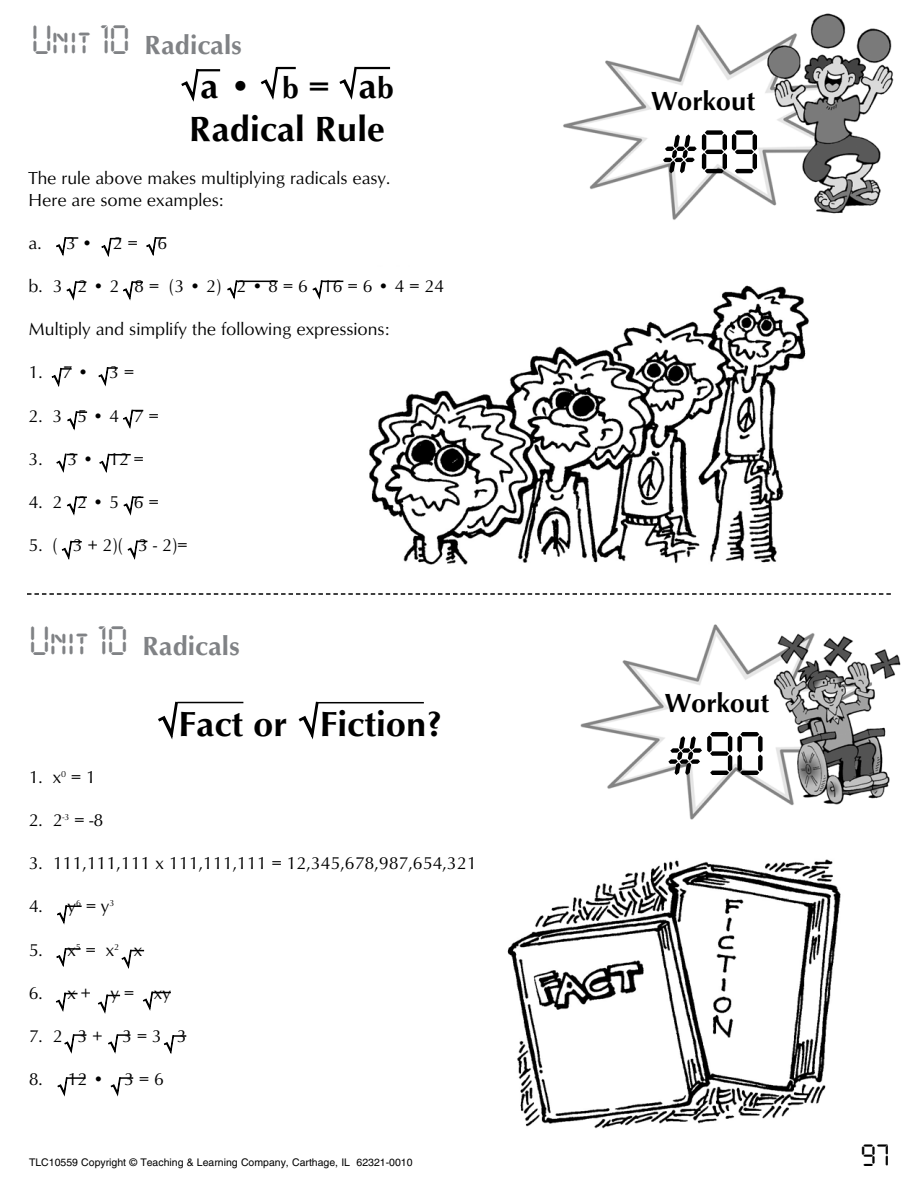
<style>
.page{position:relative;width:918px;height:1188px;background:#fff}
.page>*{position:absolute;margin:0;border:0;box-sizing:border-box;transform-origin:0 0}
.t1{font:54px "Digital ICG";color:#000}
.t2{font:500 36px/43.2px "Optus T";color:#000}
.t3{font:500 27px "Optus T";color:#808285}
.t4{font:500 27px "Optus T";color:#000}
.t5{font:27px "Digital ICG";color:#000}
.t6{font:18px/21.6px "Optus T";color:#000}
.t7{font:10.5px "Helvetica";color:#000}
.s1{font-family:"Digital ICG";font-weight:400;font-size:36px}
.s2{color:#fff}
.s3{font-size:30px}
</style>
<div class="page">
<img style="left:507px;top:859px;width:334px;height:270px">
<img style="left:369px;top:285px;width:440px;height:280px">
<svg style="left:27px;top:593px;width:864px;height:2px"></svg>
<img style="left:563px;top:13px;width:331px;height:207px">
<img style="left:580px;top:624px;width:321px;height:196px">
<hr style="left:198px;top:69px;width:22px;height:2px;background:#000">
<hr style="left:356px;top:67px;width:34px;height:2px;background:#000">
<hr style="left:236px;top:281px;width:42px;height:1px;background:#000">
<hr style="left:177px;top:702px;width:66px;height:1px;background:#000">
<hr style="left:317px;top:702px;width:107px;height:1px;background:#000">
<svg style="left:339px;top:67px;width:18px;height:33px"></svg>
<svg style="left:261px;top:67px;width:35px;height:33px"></svg>
<svg style="left:181px;top:69px;width:18px;height:33px"></svg>
<svg style="left:56px;top:237px;width:22px;height:19px"></svg>
<svg style="left:101px;top:238px;width:20px;height:19px"></svg>
<svg style="left:67px;top:281px;width:19px;height:19px"></svg>
<svg style="left:123px;top:281px;width:20px;height:19px"></svg>
<svg style="left:146px;top:237px;width:20px;height:19px"></svg>
<svg style="left:227px;top:280px;width:10px;height:19px"></svg>
<svg style="left:313px;top:280px;width:30px;height:19px"></svg>
<svg style="left:52px;top:368px;width:20px;height:19px"></svg>
<svg style="left:98px;top:367px;width:20px;height:19px"></svg>
<svg style="left:67px;top:411px;width:20px;height:19px"></svg>
<svg style="left:123px;top:410px;width:20px;height:19px"></svg>
<svg style="left:56px;top:454px;width:21px;height:19px"></svg>
<svg style="left:99px;top:454px;width:32px;height:19px"></svg>
<svg style="left:67px;top:496px;width:20px;height:19px"></svg>
<svg style="left:124px;top:496px;width:19px;height:19px"></svg>
<svg style="left:62px;top:541px;width:20px;height:19px"></svg>
<svg style="left:128px;top:541px;width:19px;height:19px"></svg>
<svg style="left:158px;top:702px;width:20px;height:37px"></svg>
<svg style="left:299px;top:702px;width:20px;height:37px"></svg>
<svg style="left:57px;top:905px;width:25px;height:19px"></svg>
<svg style="left:56px;top:948px;width:25px;height:19px"></svg>
<svg style="left:56px;top:993px;width:22px;height:19px"></svg>
<svg style="left:98px;top:995px;width:22px;height:18px"></svg>
<svg style="left:122px;top:950px;width:22px;height:19px"></svg>
<svg style="left:143px;top:992px;width:28px;height:18px"></svg>
<svg style="left:64px;top:1034px;width:22px;height:19px"></svg>
<svg style="left:108px;top:1034px;width:22px;height:19px"></svg>
<svg style="left:57px;top:1077px;width:29px;height:19px"></svg>
<svg style="left:111px;top:1077px;width:22px;height:19px"></svg>
<svg style="left:164px;top:1035px;width:22px;height:19px"></svg>
<p class="t3" style="left:32px;top:30px;width:212px"><span class="s1">Unit 10</span> Radicals</p>
<p class="t2" style="left:181px;top:64px;width:215px"><span class="s2">√</span>a • <span class="s2">√</span><span class="s3">b</span> = <span class="s2">√</span>a<span class="s3">b<br></span>Radical Rule</p>
<p class="t6" style="left:28px;top:167px;width:363px">The rule above makes multiplying radicals easy.<br>Here are some examples:</p>
<p class="t6" style="left:28px;top:232px;width:141px">a. 3 • 2 = 6</p>
<p class="t6" style="left:28px;top:275px;width:417px">b. 3 2 • 2 8 = (3 • 2) 2 • 8 = 6 16 = 6 • 4 = 24</p>
<p class="t6" style="left:28px;top:318px;width:362px">Multiply and simplify the following expressions:</p>
<p class="t6" style="left:28px;top:361px;width:107px">1. 7 • 3 =</p>
<p class="t6" style="left:28px;top:405px;width:132px">2. 3 5 • 4 7 =</p>
<p class="t6" style="left:28px;top:448px;width:117px">3. 3 • 12 =</p>
<p class="t6" style="left:28px;top:491px;width:132px">4. 2 2 • 5 6 =</p>
<p class="t6" style="left:28px;top:534px;width:160px">5. ( 3 + 2)( 3 - 2)=</p>
<p class="t3" style="left:30px;top:630px;width:212px"><span class="s1">Unit 10</span> Radicals</p>
<p class="t2" style="left:155px;top:702px;width:288px"><span class="s2">√</span>Fact or <span class="s2">√</span>Fiction?</p>
<p class="t6" style="left:29px;top:766px;width:69px">1. x<sup>0</sup> = 1</p>
<p class="t6" style="left:29px;top:809px;width:76px">2. 2<sup>-3</sup> = -8</p>
<p class="t6" style="left:29px;top:852px;width:449px">3. 111,111,111 x 111,111,111 = 12,345,678,987,654,321</p>
<p class="t6" style="left:29px;top:895px;width:87px">4. y<sup>6</sup> = y<sup>3</sup></p>
<p class="t6" style="left:29px;top:939px;width:115px">5. x<sup>5</sup> = x<sup>2</sup> x</p>
<p class="t6" style="left:29px;top:982px;width:144px">6. x + y = xy</p>
<p class="t6" style="left:29px;top:1025px;width:160px">7. 2 3 + 3 = 3 3</p>
<p class="t6" style="left:29px;top:1068px;width:137px">8. 12 • 3 = 6</p>
<p class="t7" style="left:29px;top:1156px;width:385px">TLC10559 Copyright © Teaching &amp; Learning Company, Carthage, IL 62321-0010</p>
<p class="t4" style="left:651px;top:85px;width:106px">Workout</p>
<p class="t1" style="left:660px;top:116px;width:101px">#89</p>
<p class="t4" style="left:665px;top:687px;width:106px">Workout</p>
<p class="t1" style="left:666px;top:718px;width:101px">#90</p>
<p class="t5" style="left:861px;top:1137px;width:30px">97</p>
</div>
